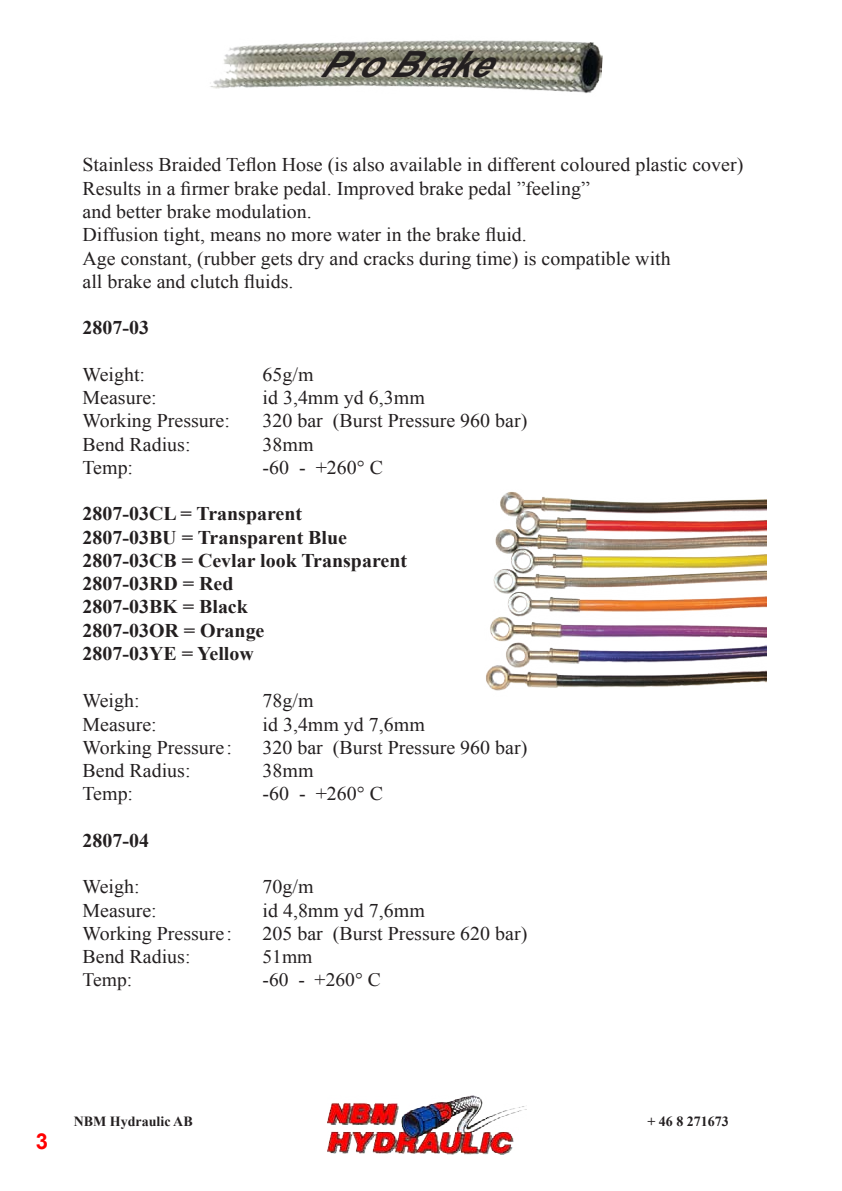
<style>
.page{position:relative;width:842px;height:1191px;background:#fff}
.page>*{position:absolute;margin:0;border:0;box-sizing:border-box;transform-origin:0 0}
.t1{font:italic 700 36px "Arial";color:#231f20}
.t2{font:700 22px "Arial";color:#f00}
.t3{font:19.4px/23.3px "Times New Roman";color:#231f20}
.t4{font:700 19.4px/23.3px "Times New Roman";color:#231f20}
.t5{font:19px "Times New Roman";color:#231f20}
.t6{font:700 14px "Times New Roman";color:#231f20}
.s1{font-size:19px}
</style>
<div class="page">
<img style="left:327px;top:1095px;width:200px;height:60px">
<img style="left:210px;top:40px;width:393px;height:53px">
<img style="left:486px;top:492px;width:280px;height:199px">
<h1 class="t1" style="left:319px;top:41px;width:206px">ProBrake</h1>
<p class="t3" style="left:83px;top:153px;width:662px">Stainless Braided Teflon Hose (is also available in different coloured plastic cover)<br>Results in a firmer brake pedal. Improved brake pedal ”feeling”<br>and better brake modulation.<br>Diffusion tight, means no more water in the brake fluid.<br>Age constant, (rubber gets dry and cracks during time) is compatible with<br>all brake and clutch fluids.</p>
<p class="t4" style="left:83px;top:316px;width:68px">2807-03</p>
<p class="t3" style="left:83px;top:362px;width:64px">Weight:</p>
<p class="t3" style="left:263px;top:362px;width:52px">65g/m</p>
<p class="t3" style="left:83px;top:386px;width:76px">Measure:</p>
<p class="t3" style="left:263px;top:386px;width:164px">id 3,4mm yd 6,3mm</p>
<p class="t3" style="left:83px;top:409px;width:149px">Working Pressure:</p>
<p class="t3" style="left:263px;top:409px;width:266px">320 bar (Burst Pressure 960 bar)</p>
<p class="t3" style="left:83px;top:432px;width:110px">Bend Radius:</p>
<p class="t3" style="left:263px;top:432px;width:52px">38mm</p>
<p class="t3" style="left:83px;top:455px;width:52px">Temp:</p>
<p class="t3" style="left:263px;top:455px;width:122px">-60 - +260° C</p>
<p class="t4" style="left:83px;top:502px;width:326px">2807-03CL = Transparent<br>2807-03BU = Transparent Blue<br>2807-03CB = Cevlar look Transparent<br>2807-03RD = Red<br>2807-03BK = Black<br>2807-03OR = Orange<br>2807-03YE = Yellow</p>
<p class="t3" style="left:83px;top:689px;width:59px">Weigh:</p>
<p class="t3" style="left:263px;top:689px;width:52px">78g/m</p>
<p class="t3" style="left:83px;top:712px;width:76px">Measure:</p>
<p class="t3" style="left:263px;top:712px;width:164px">id 3,4mm yd 7,6mm</p>
<p class="t3" style="left:83px;top:735px;width:151px">Working Pressure :</p>
<p class="t3" style="left:263px;top:735px;width:266px">320 bar (Burst Pressure 960 bar)</p>
<p class="t3" style="left:83px;top:758px;width:110px">Bend Radius:</p>
<p class="t3" style="left:263px;top:758px;width:52px">38mm</p>
<p class="t3" style="left:83px;top:782px;width:52px">Temp:</p>
<p class="t3" style="left:263px;top:782px;width:122px">-60 - +260° C</p>
<p class="t4" style="left:83px;top:828px;width:68px">2807-04</p>
<p class="t3" style="left:83px;top:875px;width:59px">Weigh:</p>
<p class="t3" style="left:263px;top:875px;width:52px">70g/m</p>
<p class="t3" style="left:83px;top:898px;width:76px">Measure:</p>
<p class="t3" style="left:263px;top:898px;width:164px">id 4,8mm yd 7,6mm</p>
<p class="t3" style="left:83px;top:921px;width:151px">Working Pressure :</p>
<p class="t3" style="left:263px;top:921px;width:266px">205 bar (Burst Pressure 620 bar)</p>
<p class="t3" style="left:83px;top:944px;width:109px">Bend Radius<span class="s1">:</span></p>
<p class="t5" style="left:263px;top:944px;width:51px">51mm</p>
<p class="t5" style="left:83px;top:967px;width:51px">Temp:</p>
<p class="t5" style="left:263px;top:967px;width:120px">-60 - +260° C</p>
<p class="t2" style="left:36px;top:1126px;width:14px">3</p>
<p class="t6" style="left:74px;top:1112px;width:120px">NBM Hydraulic AB</p>
<p class="t6" style="left:647px;top:1112px;width:83px">+ 46 8 271673</p>
</div>
